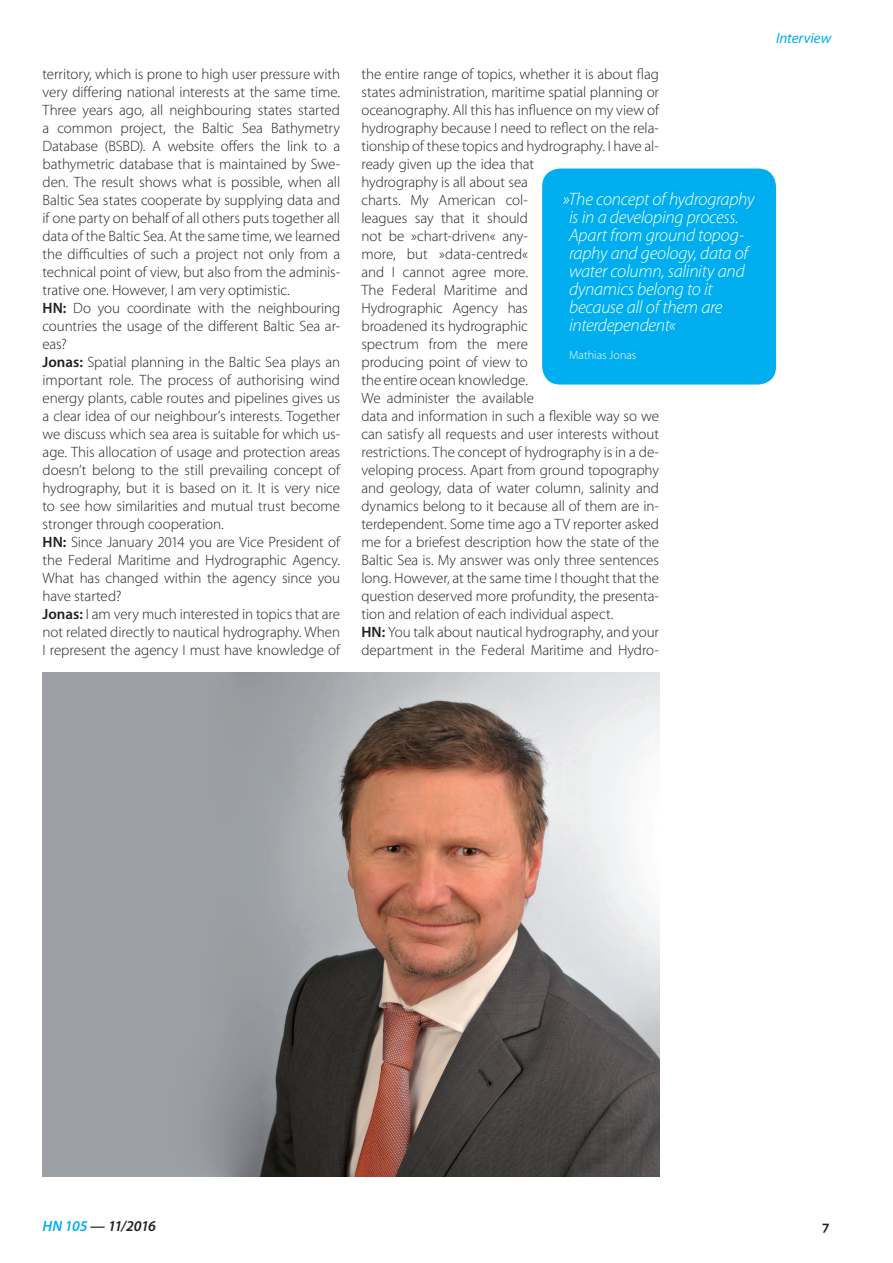
<style>
.page{position:relative;width:893px;height:1263px;background:#fff}
.page>*{position:absolute;margin:0;border:0;box-sizing:border-box;transform-origin:0 0}
.t1{font:italic 300 18px/18px "Myriad Pro";letter-spacing:-.015em;color:#fff}
.t2{font:300 15px/18px "Myriad Pro";letter-spacing:-.005em;color:#231f20}
.t3{font:italic 600 15px "Myriad Pro";letter-spacing:-.045em;color:#231f20}
.t4{font:italic 15px "Myriad Pro";color:#00aeef}
.t5{font:600 15px "Myriad Pro";color:#231f20}
.t6{font:300 12px "Myriad Pro";color:#fff}
.s1{font-weight:600}
.s2{color:#00aeef}
</style>
<div class="page">
<img style="left:43px;top:673px;width:616px;height:504px">
<div style="left:542px;top:169px;width:234px;height:216px;background:#00aeef;border-radius:18px"></div>
<p class="t2" style="left:43px;top:64px;width:299px">territory, which is prone to high user pressure with very differing national interests at the same time.<br>Three years ago, all neighbouring states started a common project, the Baltic Sea Bathymetry Database (BSBD). A website offers the link to a bathymetric database that is maintained by Swe&shy;den. The result shows what is possible, when all Baltic Sea states cooperate by supplying data and if one party on behalf of all others puts together all data of the Baltic Sea. At the same time, we learned the difficulties of such a project not only from a technical point of view, but also from the adminis&shy;trative one. However, I am very optimistic.<br><span class="s1">HN:</span> Do you coordinate with the neighbouring countries the usage of the different Baltic Sea ar&shy;eas?<br><span class="s1">Jonas:</span> Spatial planning in the Baltic Sea plays an important role. The process of authorising wind energy plants, cable routes and pipelines gives us a clear idea of our neighbour’s interests. Together we discuss which sea area is suitable for which us&shy;age. This allocation of usage and protection areas doesn’t belong to the still prevailing concept of hydrography, but it is based on it. It is very nice to see how similarities and mutual trust become stronger through cooperation.<br><span class="s1">HN:</span> Since January 2014 you are Vice President of the Federal Maritime and Hydrographic Agency.<br>What has changed within the agency since you have started?<br><span class="s1">Jonas:</span> I am very much interested in topics that are not related directly to nautical hydrography. When I represent the agency I must have knowledge of</p>
<p class="t2" style="left:361px;top:64px;width:299px">the entire range of topics, whether it is about flag states administration, maritime spatial planning or oceanography. All this has influence on my view of hydrography because I need to reflect on the rela&shy;tionship of these topics and hydrography. I have al&shy;ready given up the idea that<br>hydrography is all about sea<br>charts. My American col-<br>leagues say that it should<br>not be »chart-driven« any-<br>more, but »data-centred«<br>and I cannot agree more.<br>The Federal Maritime and<br>Hydrographic Agency has<br>broadened its hydrographic<br>spectrum from the mere<br>producing point of view to<br>the entire ocean knowledge.<br>We administer the available<br>data and information in such a flexible way so we can satisfy all requests and user interests without restrictions. The concept of hydrography is in a de&shy;veloping process. Apart from ground topography and geology, data of water column, salinity and dynamics belong to it because all of them are in&shy;terdependent. Some time ago a TV reporter asked me for a briefest description how the state of the Baltic Sea is. My answer was only three sentences long. However, at the same time I thought that the question deserved more profundity, the presenta&shy;tion and relation of each individual aspect.<br><span class="s1">HN:</span> You talk about nautical hydrography, and your department in the Federal Maritime and Hydro-</p>
<p class="t1" style="left:569px;top:189px;width:187px;text-indent:-6px">»The concept of hydrography is in a developing process.<br>Apart from ground topog&shy;raphy and geology, data of water column, salinity and dynamics belong to it because all of them are interdependent«</p>
<p class="t6" style="left:569px;top:348px;width:69px">Mathias Jonas</p>
<p class="t4" style="left:776px;top:28px;width:57px">Interview</p>
<p class="t3" style="left:43px;top:1216px;width:115px"><span class="s2">HN 105</span> — 11/2016</p>
<p class="t5" style="left:822px;top:1216px;width:8px">7</p>
</div>
